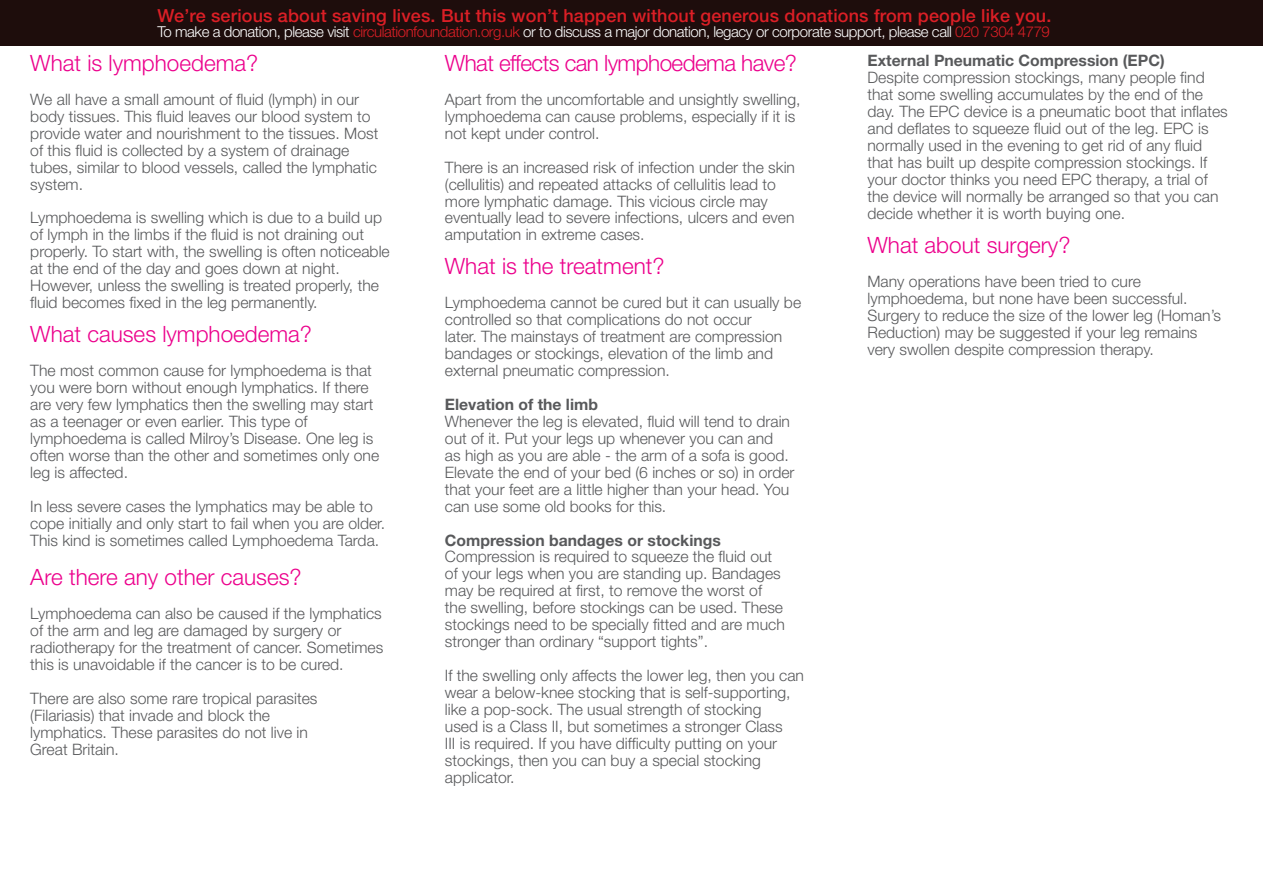
<style>
.page{position:relative;width:1263px;height:893px;background:#fff}
.page>*{position:absolute;margin:0;border:0;box-sizing:border-box;transform-origin:0 0}
.t1{font:300 22.5px "Helvetica Neue";color:#ec008c}
.t2{font:300 22.5px "Helvetica Neue";letter-spacing:-.025em;color:#ec008c}
.t3{font:500 18px "Helvetica Neue";letter-spacing:.01em;color:#db1f26}
.t4{font:300 15.75px/17px "Helvetica Neue";color:#58595b}
.t5{font:700 15.75px "Helvetica Neue";color:#58595b}
.t6{font:300 15px "Helvetica Neue";letter-spacing:-.03em;color:#fff}
.s1{color:#db1f26}
</style>
<div class="page">
<div style="left:0;top:0;width:1263px;height:46px;background:#1e0d0c"></div>
<p class="t3" style="left:157px;top:4px;width:895px">We’re serious about saving lives. But this won’t happen without generous donations from people like you.</p>
<p class="t6" style="left:157px;top:22px;width:894px">To make a donation, please visit <span class="s1">circulationfoundation.org.uk</span> or to discuss a major donation, legacy or corporate support, please call <span class="s1">020 7304 4779</span></p>
<h1 class="t1" style="left:30px;top:49px;width:229px">What is lymphoedema?</h1>
<p class="t4" style="left:30px;top:90px;width:349px">We all have a small amount of fluid (lymph) in our body tissues. This fluid leaves our blood system to provide water and nourishment to the tissues. Most of this fluid is collected by a system of drainage tubes, similar to blood vessels, called the lymphatic system.</p>
<p class="t4" style="left:30px;top:209px;width:361px">Lymphoedema is swelling which is due to a build up of lymph in the limbs if the fluid is not draining out properly. To start with, the swelling is often noticeable at the end of the day and goes down at night.<br>However, unless the swelling is treated properly, the fluid becomes fixed in the leg permanently.</p>
<h1 class="t1" style="left:30px;top:320px;width:283px">What causes lymphoedema?</h1>
<p class="t4" style="left:30px;top:362px;width:350px">The most common cause for lymphoedema is that you were born without enough lymphatics. If there are very few lymphatics then the swelling may start as a teenager or even earlier. This type of lymphoedema is called Milroy’s Disease. One leg is often worse than the other and sometimes only one leg is affected.</p>
<p class="t4" style="left:30px;top:497px;width:356px">In less severe cases the lymphatics may be able to cope initially and only start to fail when you are older.<br>This kind is sometimes called Lymphoedema Tarda.</p>
<h1 class="t1" style="left:30px;top:563px;width:273px">Are there any other causes?</h1>
<p class="t4" style="left:30px;top:604px;width:355px">Lymphoedema can also be caused if the lymphatics of the arm and leg are damaged by surgery or radiotherapy for the treatment of cancer. Sometimes this is unavoidable if the cancer is to be cured.</p>
<p class="t4" style="left:30px;top:689px;width:289px">There are also some rare tropical parasites (Filariasis) that invade and block the lymphatics. These parasites do not live in Great Britain.</p>
<h1 class="t2" style="left:445px;top:49px;width:353px">What effects can lymphoedema have?</h1>
<p class="t4" style="left:445px;top:90px;width:357px">Apart from the uncomfortable and unsightly swelling, lymphoedema can cause problems, especially if it is not kept under control.</p>
<p class="t4" style="left:445px;top:158px;width:352px">There is an increased risk of infection under the skin (cellulitis) and repeated attacks of cellulitis lead to more lymphatic damage. This vicious circle may eventually lead to severe infections, ulcers and even amputation in extreme cases.</p>
<h1 class="t1" style="left:445px;top:253px;width:221px">What is the treatment?</h1>
<p class="t4" style="left:445px;top:294px;width:358px">Lymphoedema cannot be cured but it can usually be controlled so that complications do not occur<br>later. The mainstays of treatment are compression bandages or stockings, elevation of the limb and external pneumatic compression.</p>
<p class="t5" style="left:445px;top:395px;width:155px">Elevation of the limb</p>
<p class="t4" style="left:445px;top:412px;width:351px">Whenever the leg is elevated, fluid will tend to drain out of it. Put your legs up whenever you can and<br>as high as you are able - the arm of a sofa is good.<br>Elevate the end of your bed (6 inches or so) in order that your feet are a little higher than your head. You can use some old books for this.</p>
<p class="t5" style="left:445px;top:530px;width:277px">Compression bandages or stockings</p>
<p class="t4" style="left:445px;top:548px;width:341px">Compression is required to squeeze the fluid out of your legs when you are standing up. Bandages may be required at first, to remove the worst of the swelling, before stockings can be used. These stockings need to be specially fitted and are much stronger than ordinary “support tights”.</p>
<p class="t4" style="left:445px;top:667px;width:361px">If the swelling only affects the lower leg, then you can wear a below-knee stocking that is self-supporting, like a pop-sock. The usual strength of stocking<br>used is a Class II, but sometimes a stronger Class<br>III is required. If you have difficulty putting on your stockings, then you can buy a special stocking applicator.</p>
<p class="t5" style="left:867px;top:51px;width:299px">External Pneumatic Compression (EPC)</p>
<p class="t4" style="left:867px;top:69px;width:362px">Despite compression stockings, many people find that some swelling accumulates by the end of the day. The EPC device is a pneumatic boot that inflates and deflates to squeeze fluid out of the leg. EPC is normally used in the evening to get rid of any fluid that has built up despite compression stockings. If your doctor thinks you need EPC therapy, a trial of the device will normally be arranged so that you can decide whether it is worth buying one.</p>
<h1 class="t1" style="left:867px;top:231px;width:204px">What about surgery?</h1>
<p class="t4" style="left:867px;top:272px;width:355px">Many operations have been tried to cure lymphoedema, but none have been successful.<br>Surgery to reduce the size of the lower leg (Homan’s Reduction) may be suggested if your leg remains very swollen despite compression therapy.</p>
</div>
